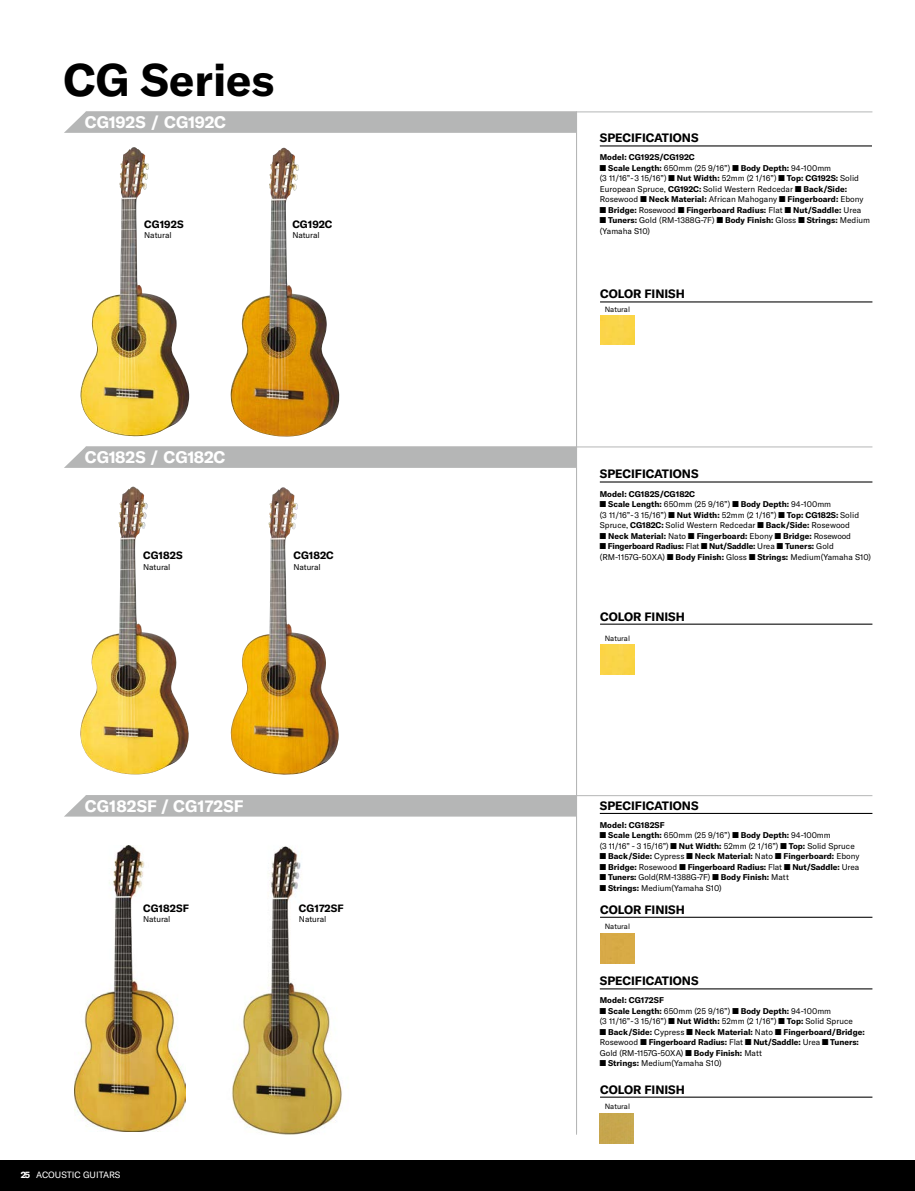
<style>
.page{position:relative;width:915px;height:1191px;background:#fff}
.page>*{position:absolute;margin:0;border:0;box-sizing:border-box;transform-origin:0 0}
.t1{font:700 45px "GT America Y";color:#000}
.t2{font:700 16.5px "GT America Y";color:#fff}
.t3{font:700 12px "GT America Y";color:#000}
.t4{font:700 10.5px "GT America Y";color:#000}
.t5{font:9px "GT America Y";color:#fff}
.t6{font:700 8.25px/10.5px "GT America Y";color:#000}
.t7{font:8.25px/10.5px "GT America Y";color:#000}
.t8{font:7.5px "GT America Y";color:#000}
.s1{font-weight:700}
.s2{font-family:"Monotype Sorts"}
.s3{font-family:"Monotype Sorts";font-weight:400}
.s4{font-weight:400}
</style>
<div class="page">
<div style="left:0;top:1159px;width:914px;height:32px;background:#000"></div>
<img style="left:74px;top:845px;width:112px;height:286px">
<img style="left:232px;top:846px;width:110px;height:289px">
<img style="left:80px;top:487px;width:109px;height:287px">
<img style="left:230px;top:488px;width:109px;height:287px">
<img style="left:80px;top:147px;width:109px;height:289px">
<img style="left:230px;top:148px;width:109px;height:288px">
<hr style="left:576px;top:112px;width:1px;height:1022px;background:#b5b6b6">
<svg style="left:64px;top:112px;width:512px;height:21px"></svg>
<hr style="left:86px;top:112px;width:786px;height:1px;background:#b5b6b6">
<div style="left:64px;top:446px;width:512px;height:22px;background:#b5b6b6"></div>
<hr style="left:86px;top:446px;width:786px;height:1px;background:#b5b6b6">
<div style="left:65px;top:795px;width:511px;height:21px;background:#b5b6b6"></div>
<hr style="left:86px;top:795px;width:786px;height:1px;background:#b5b6b6">
<hr style="left:599px;top:145px;width:272px;height:1px;background:#000">
<hr style="left:599px;top:481px;width:273px;height:1px;background:#000">
<hr style="left:599px;top:813px;width:273px;height:1px;background:#000">
<hr style="left:599px;top:988px;width:273px;height:1px;background:#000">
<hr style="left:600px;top:1096px;width:272px;height:1px;background:#000">
<hr style="left:600px;top:916px;width:272px;height:1px;background:#000">
<hr style="left:600px;top:623px;width:272px;height:1px;background:#000">
<hr style="left:600px;top:301px;width:272px;height:1px;background:#000">
<img style="left:600px;top:315px;width:34px;height:30px">
<img style="left:600px;top:644px;width:34px;height:30px">
<img style="left:600px;top:933px;width:34px;height:30px">
<img style="left:599px;top:1113px;width:34px;height:30px">
<h1 class="t1" style="left:63px;top:52px;width:212px">CG Series</h1>
<h2 class="t2" style="left:85px;top:112px;width:142px">CG192S / CG192C</h2>
<p class="t4" style="left:144px;top:217px;width:41px">CG192S</p>
<p class="t7" style="left:144px;top:230px;width:29px">Natural</p>
<p class="t4" style="left:292px;top:217px;width:41px">CG192C</p>
<p class="t7" style="left:292px;top:230px;width:29px">Natural</p>
<h2 class="t2" style="left:85px;top:447px;width:142px">CG182S / CG182C</h2>
<p class="t4" style="left:143px;top:549px;width:41px">CG182S</p>
<p class="t7" style="left:143px;top:561px;width:29px">Natural</p>
<p class="t4" style="left:293px;top:549px;width:42px">CG182C</p>
<p class="t7" style="left:293px;top:561px;width:29px">Natural</p>
<h2 class="t2" style="left:85px;top:796px;width:160px">CG182SF / CG172SF</h2>
<p class="t4" style="left:143px;top:901px;width:47px">CG182SF</p>
<p class="t7" style="left:143px;top:914px;width:29px">Natural</p>
<p class="t4" style="left:299px;top:901px;width:46px">CG172SF</p>
<p class="t7" style="left:299px;top:914px;width:29px">Natural</p>
<p class="t5" style="left:21px;top:1169px;width:101px"><span class="s1">25</span> ACOUSTIC GUITARS</p>
<h3 class="t3" style="left:599px;top:131px;width:100px">SPECIFICATIONS</h3>
<p class="t7" style="left:599px;top:152px;width:272px"><span class="s1">Model: CG192S/CG192C<br></span><span class="s2">N</span> <span class="s1">Scale Length:</span> 650mm (25 9/16”) <span class="s2">N</span> <span class="s1">Body Depth:</span> 94-100mm<br>(3 11/16”-3 15/16”) <span class="s2">N</span> <span class="s1">Nut Width:</span> 52mm (2 1/16”) <span class="s2">N</span> <span class="s1">Top: CG192S:</span> Solid European Spruce, <span class="s1">CG192C:</span> Solid Western Redcedar <span class="s2">N</span> <span class="s1">Back/Side:<br></span>Rosewood <span class="s2">N</span> <span class="s1">Neck Material:</span> African Mahogany <span class="s2">N</span> <span class="s1">Fingerboard:</span> Ebony <span class="s2">N</span> <span class="s1">Bridge:</span> Rosewood <span class="s2">N</span> <span class="s1">Fingerboard Radius:</span> Flat <span class="s2">N</span> <span class="s1">Nut/Saddle:</span> Urea<br><span class="s2">N</span> <span class="s1">Tuners:</span> Gold (RM-1388G-7F) <span class="s2">N</span> <span class="s1">Body Finish:</span> Gloss <span class="s2">N</span> <span class="s1">Strings:</span> Medium (Yamaha S10)</p>
<h3 class="t3" style="left:600px;top:287px;width:86px">COLOR FINISH</h3>
<p class="t8" style="left:604px;top:304px;width:27px">Natural</p>
<h3 class="t3" style="left:599px;top:467px;width:100px">SPECIFICATIONS</h3>
<p class="t6" style="left:599px;top:488px;width:272px">Model: CG182S/CG182C<br><span class="s3">N</span> Scale Length: <span class="s4">650mm (25 9/16”)</span> <span class="s3">N</span> Body Depth: <span class="s4">94-100mm<br>(3 11/16”-3 15/16”)</span> <span class="s3">N</span> Nut Width: <span class="s4">52mm (2 1/16”)</span> <span class="s3">N</span> Top: CG182S: <span class="s4">Solid Spruce,</span> CG182C: <span class="s4">Solid Western Redcedar</span> <span class="s3">N</span> Back/Side: <span class="s4">Rosewood<br></span><span class="s3">N</span> Neck Material: <span class="s4">Nato</span> <span class="s3">N</span> Fingerboard: <span class="s4">Ebony</span> <span class="s3">N</span> Bridge: <span class="s4">Rosewood<br></span><span class="s3">N</span> Fingerboard Radius: <span class="s4">Flat</span> <span class="s3">N</span> Nut/Saddle: <span class="s4">Urea</span> <span class="s3">N</span> Tuners: <span class="s4">Gold (RM-1157G-50XA)</span> <span class="s3">N</span> Body Finish: <span class="s4">Gloss</span> <span class="s3">N</span> Strings: <span class="s4">Medium(Yamaha S10)</span></p>
<h3 class="t3" style="left:600px;top:609px;width:86px">COLOR FINISH</h3>
<p class="t8" style="left:604px;top:633px;width:27px">Natural</p>
<h3 class="t3" style="left:599px;top:798px;width:100px">SPECIFICATIONS</h3>
<p class="t6" style="left:599px;top:819px;width:261px">Model: CG182SF<br><span class="s3">N</span> Scale Length: <span class="s4">650mm (25 9/16”)</span> <span class="s3">N</span> Body Depth: <span class="s4">94-100mm<br>(3 11/16” - 3 15/16”)</span> <span class="s3">N</span> Nut Width: <span class="s4">52mm (2 1/16”)</span> <span class="s3">N</span> Top: <span class="s4">Solid Spruce </span><span class="s3">N</span> Back/Side: <span class="s4">Cypress</span> <span class="s3">N</span> Neck Material: <span class="s4">Nato</span> <span class="s3">N</span> Fingerboard: <span class="s4">Ebony </span><span class="s3">N</span> Bridge: <span class="s4">Rosewood</span> <span class="s3">N</span> Fingerboard Radius: <span class="s4">Flat</span> <span class="s3">N</span> Nut/Saddle: <span class="s4">Urea </span><span class="s3">N</span> Tuners: <span class="s4">Gold(RM-1388G-7F)</span> <span class="s3">N</span> Body Finish: <span class="s4">Matt<br></span><span class="s3">N</span> Strings: <span class="s4">Medium(Yamaha S10)</span></p>
<h3 class="t3" style="left:600px;top:902px;width:86px">COLOR FINISH</h3>
<p class="t8" style="left:604px;top:922px;width:27px">Natural</p>
<h3 class="t3" style="left:599px;top:973px;width:100px">SPECIFICATIONS</h3>
<p class="t6" style="left:599px;top:995px;width:266px">Model: CG172SF<br><span class="s3">N</span> Scale Length: <span class="s4">650mm (25 9/16”)</span> <span class="s3">N</span> Body Depth: <span class="s4">94-100mm<br>(3 11/16”-3 15/16”)</span> <span class="s3">N</span> Nut Width: <span class="s4">52mm (2 1/16”)</span> <span class="s3">N</span> Top: <span class="s4">Solid Spruce<br></span><span class="s3">N</span> Back/Side: <span class="s4">Cypress</span> <span class="s3">N</span> Neck Material: <span class="s4">Nato</span> <span class="s3">N</span> Fingerboard/Bridge:<br><span class="s4">Rosewood</span> <span class="s3">N</span> Fingerboard Radius: <span class="s4">Flat</span> <span class="s3">N</span> Nut/Saddle: <span class="s4">Urea</span> <span class="s3">N</span> Tuners:<br><span class="s4">Gold (RM-1157G-50XA)</span> <span class="s3">N</span> Body Finish: <span class="s4">Matt<br></span><span class="s3">N</span> Strings: <span class="s4">Medium(Yamaha S10)</span></p>
<h3 class="t3" style="left:600px;top:1081px;width:86px">COLOR FINISH</h3>
<p class="t8" style="left:604px;top:1101px;width:27px">Natural</p>
</div>
